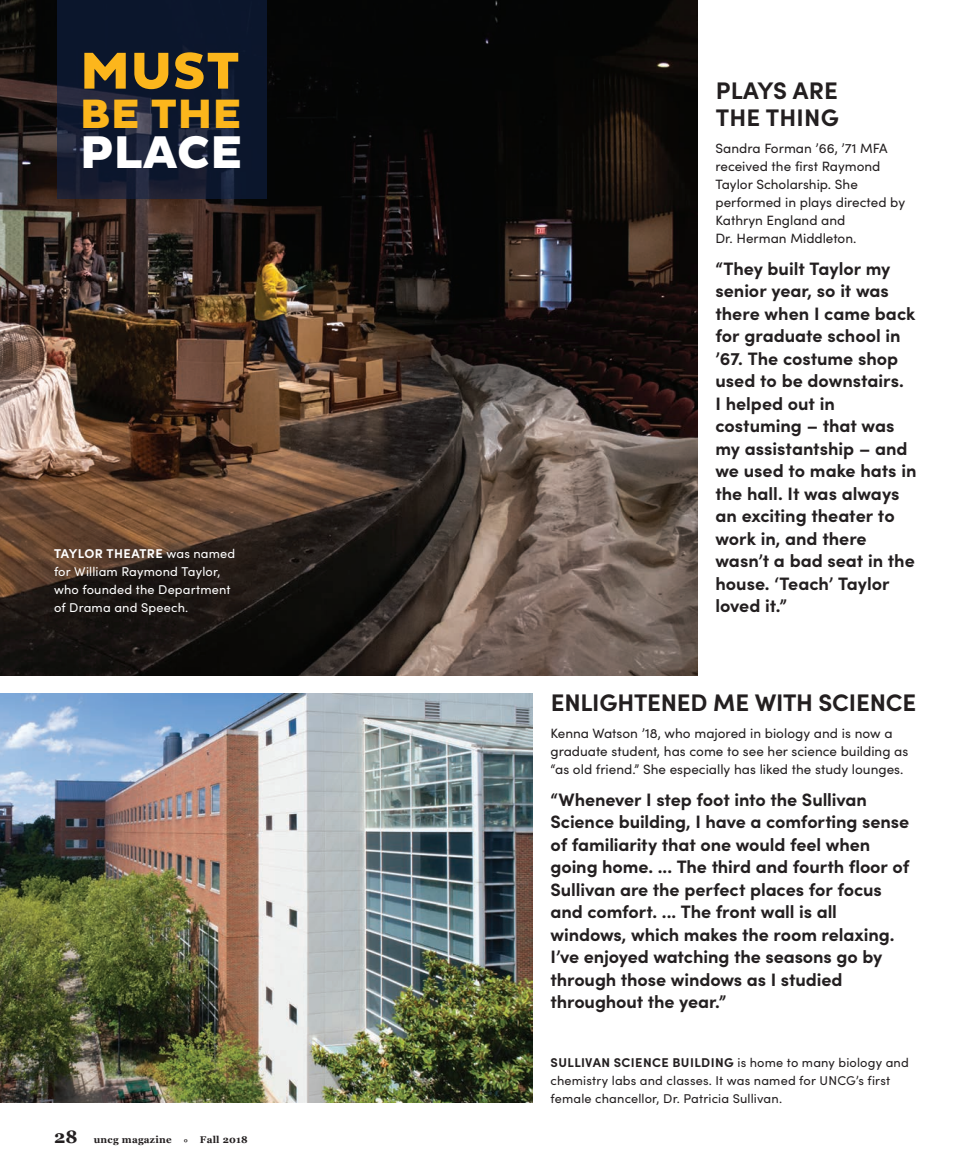
<style>
.page{position:relative;width:972px;height:1175px;background:#fff}
.page>*{position:absolute;margin:0;border:0;box-sizing:border-box;transform-origin:0 0}
.body{font:800 52.65px "Pluto Sans";color:#fcb61c}
.body-2{font:800 46.65px "Pluto Sans";letter-spacing:.015em;color:#fff}
.body-3{font:800 41.7px "Pluto Sans";color:#fcb61c}
.hel_body{font:700 24px/27px "Sofia Pro";letter-spacing:-.005em;color:#231f20}
.hel_body-2{font:700 18px/22.5px "Sofia Pro";letter-spacing:-.005em;color:#231f20}
.t1{font:700 18px "Georgia";color:#231f20}
.hel_body-3{font:13.5px/18px "Sofia Pro";color:#231f20}
.body-4{font:12.75px/18px "Sofia Pro";letter-spacing:.01em;color:#231f20}
.body-5{font:12.75px/18px "Sofia Pro";letter-spacing:.015em;color:#fff}
.t2{font:700 9.75px "Georgia";letter-spacing:.025em;color:#231f20}
.s1{font-weight:700}
</style>
<div class="page">
<img style="left:0;top:0;width:698px;height:675px">
<img style="left:0;top:693px;width:532px;height:409px">
<svg style="left:57px;top:0;width:210px;height:198px;background:#111a30"></svg>
<p class="body" style="left:80px;top:40px;width:161px">MUST</p>
<p class="body-3" style="left:80px;top:90px;width:163px">BE THE</p>
<p class="body-2" style="left:80px;top:125px;width:164px">PLACE</p>
<p class="body-5" style="left:54px;top:544px;width:183px"><span class="s1">TAYLOR THEATRE</span> was named for William Raymond Taylor, who founded the Department of Drama and Speech.</p>
<p class="t1" style="left:54px;top:1123px;width:25px">28</p>
<p class="t2" style="left:94px;top:1132px;width:156px">uncg magazine ° Fall 2018</p>
<p class="hel_body" style="left:716px;top:75px;width:125px">PLAYS ARE<br>THE THING</p>
<p class="hel_body-3" style="left:716px;top:139px;width:191px">Sandra Forman ’66, ’71 MFA received the first Raymond<br>Taylor Scholarship. She performed in plays directed by<br>Kathryn England and<br>Dr. Herman Middleton.</p>
<p class="hel_body-2" style="left:716px;top:256px;width:203px">“They built Taylor my senior year, so it was there when I came back for graduate school in ’67. The costume shop used to be downstairs.<br>I helped out in costuming – that was my assistantship – and we used to make hats in the hall. It was always an exciting theater to work in, and there wasn’t a bad seat in the house. ‘Teach’ Taylor loved it.”</p>
<p class="hel_body" style="left:551px;top:687px;width:367px">ENLIGHTENED ME WITH SCIENCE</p>
<p class="hel_body-3" style="left:550px;top:724px;width:359px">Kenna Watson ’18, who majored in biology and is now a graduate student, has come to see her science building as “as old friend.” She especially has liked the study lounges.</p>
<p class="hel_body-2" style="left:550px;top:787px;width:360px">“Whenever I step foot into the Sullivan Science building, I have a comforting sense of familiarity that one would feel when going home. ... The third and fourth floor of Sullivan are the perfect places for focus and comfort. ... The front wall is all windows, which makes the room relaxing.<br>I’ve enjoyed watching the seasons go by through those windows as I studied throughout the year.”</p>
<p class="body-4" style="left:550px;top:1052px;width:360px"><span class="s1">SULLIVAN SCIENCE BUILDING</span> is home to many biology and chemistry labs and classes. It was named for UNCG’s first female chancellor, Dr. Patricia Sullivan.</p>
</div>
